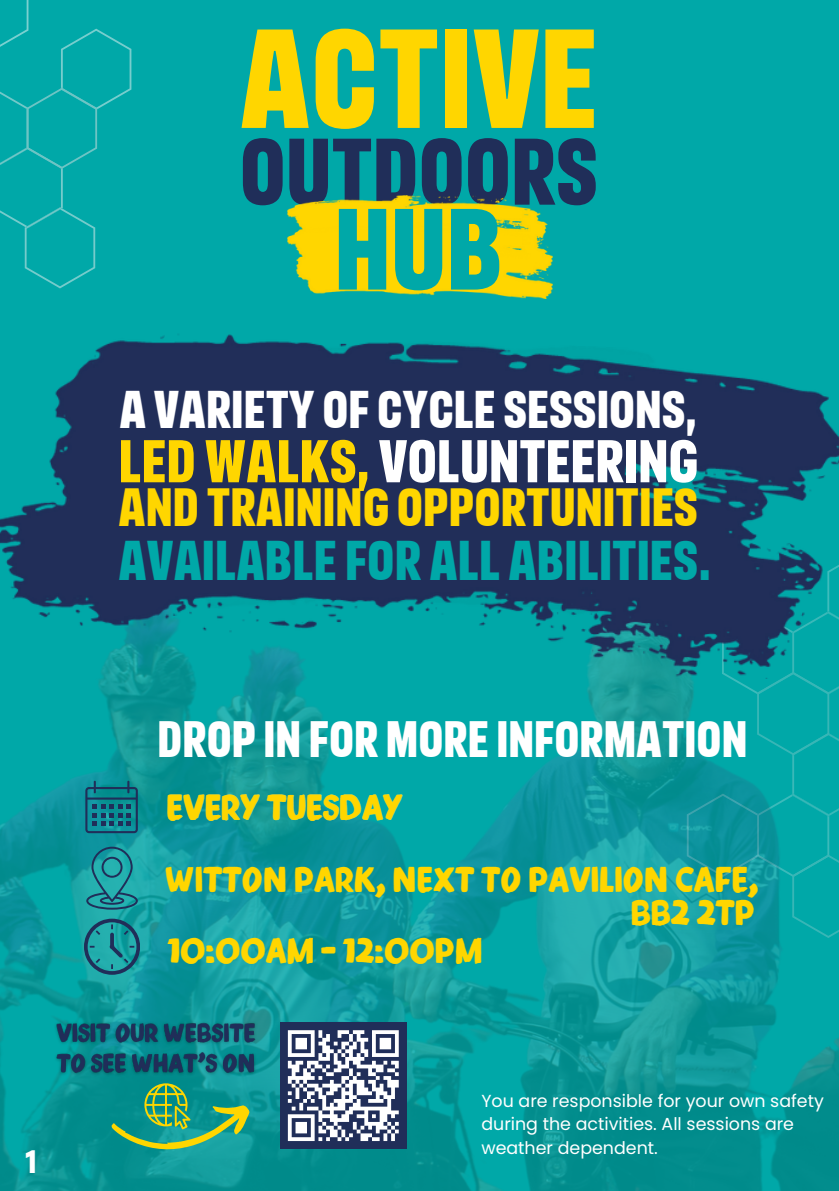
<style>
.page{position:relative;width:839px;height:1191px;background:#fff}
.page>*{position:absolute;margin:0;border:0;box-sizing:border-box;transform-origin:0 0}
.t1{font:700 121.4px "ONEYOUSANS";color:#ffd600}
.t2{font:700 99.4px "ONEYOUSANS";color:#00a8a8}
.t3{font:700 81.4px "ONEYOUSANS";color:#202e59}
.t4{font:700 52px "ONEYOUSANS";color:#fff}
.t5{font:700 48.2px "ONEYOUSANS";color:#00a8a8}
.t6{font:700 46.4px "ONEYOUSANS";color:#ffd600}
.t7{font:700 45.8px "ONEYOUSANS";color:#fff}
.t8{font:700 44.2px "ONEYOUSANS";color:#fff}
.t9{font:700 30.8px "ONEYOUSCRIPT";color:#ffd600}
.t10{font:700 30.4px/33px "ONEYOUSCRIPT";color:#ffd600;text-align:right}
.t11{font:700 28px "ONEYOUSANS";color:#fff}
.t12{font:17.4px/23.2px "Poppins";color:#fff}
.s1{color:#ffd600}
</style>
<div class="page">
<div style="left:0;top:0;width:838px;height:1191px;background:#00a8a8"></div>
<svg style="left:0;top:0;width:131px;height:288px"></svg>
<img style="left:0;top:679px;width:838px;height:512px">
<svg style="left:86px;top:847px;width:51px;height:63px"></svg>
<svg style="left:85px;top:781px;width:53px;height:52px"></svg>
<svg style="left:84px;top:919px;width:55px;height:55px"></svg>
<img style="left:287px;top:195px;width:259px;height:28px">
<img style="left:287px;top:223px;width:265px;height:75px">
<div style="left:280px;top:1023px;width:126px;height:126px;background:#202e59"></div>
<svg style="left:287px;top:1030px;width:112px;height:111px"></svg>
<svg style="left:111px;top:1083px;width:144px;height:79px"></svg>
<img style="left:0;top:334px;width:838px;height:345px">
<img style="left:50px;top:1016px;width:214px;height:65px">
<p class="t11" style="left:25px;top:1150px;width:13px">1</p>
<h2 class="t1" style="left:239px;top:28px;width:360px">ACTIVE</h2>
<h3 class="t3" style="left:239px;top:138px;width:360px">OUTDOORS</h3>
<p class="t2" style="left:334px;top:208px;width:170px">HUB</p>
<h5 class="t7" style="left:119px;top:391px;width:579px">A VARIETY OF CYCLE SESSIONS,</h5>
<h4 class="t4" style="left:119px;top:440px;width:581px"><span class="s1">LED WALKS,</span> VOLUNTEERING</h4>
<h5 class="t6" style="left:119px;top:488px;width:581px">AND TRAINING OPPORTUNITIES</h5>
<h4 class="t5" style="left:119px;top:540px;width:594px">AVAILABLE FOR ALL ABILITIES.</h4>
<h6 class="t8" style="left:157px;top:721px;width:591px">DROP IN FOR MORE INFORMATION</h6>
<p class="t9" style="left:166px;top:795px;width:238px">EVERY TUESDAY</p>
<p class="t10" style="left:165px;top:866px;width:594px">WITTON PARK, NEXT TO PAVILION CAFE,<br>BB2 2TP</p>
<p class="t10" style="left:167px;top:936px;width:317px">10:00AM - 12:00PM</p>
<p class="t12" style="left:481px;top:1089px;width:344px">You are responsible for your own safety during the activities. All sessions are weather dependent.</p>
</div>
